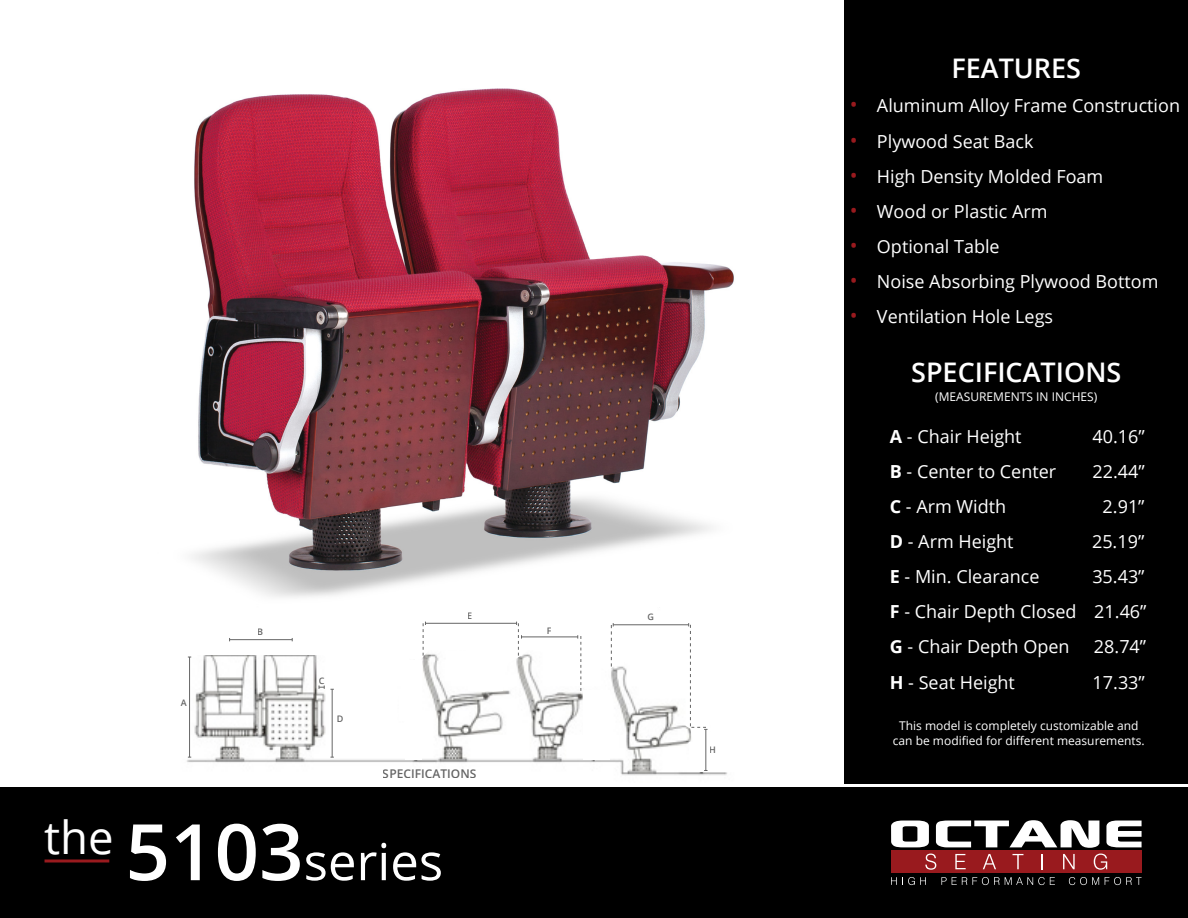
<style>
.page{position:relative;width:1188px;height:918px;background:#fff}
.page>*{position:absolute;margin:0;border:0;box-sizing:border-box;transform-origin:0 0}
.t1{font:51px "Open Sans";color:#fff}
.t2{font:600 27px "Open Sans";color:#fff}
.Bullet{font:18px "Open Sans";color:#fff}
.Bullet-2{font:12px/14.4px "Open Sans";color:#fff;text-align:center}
.t3{font:600 12px "Open Sans";color:#000}
.t4{font:600 9px "Open Sans";color:#000}
.s1{font-weight:600;font-size:78px}
.s2{font-size:21px;color:#991a1e}
.s3{font-weight:700}
</style>
<div class="page">
<img style="left:187px;top:649px;width:540px;height:127px">
<div style="left:173px;top:612px;width:183px;height:42px;background:#fff"></div>
<div style="left:405px;top:660px;width:16px;height:99px;background:#fff"></div>
<div style="left:329px;top:622px;width:23px;height:123px;background:#fff"></div>
<div style="left:468px;top:626px;width:35px;height:65px;background:#fff"></div>
<div style="left:583px;top:690px;width:26px;height:69px;background:#fff"></div>
<div style="left:689px;top:742px;width:49px;height:30px;background:#fff"></div>
<div style="left:399px;top:691px;width:16px;height:30px;background:#fff"></div>
<svg style="left:312px;top:654px;width:17px;height:4px"></svg>
<div style="left:845px;top:0;width:343px;height:784px;background:#000"></div>
<div style="left:0;top:787px;width:1188px;height:131px;background:#000"></div>
<hr style="left:45px;top:860px;width:64px;height:2px;background:#991a1e">
<img style="left:192px;top:88px;width:542px;height:509px">
<hr style="left:230px;top:639px;width:62px;height:1px;background:#000">
<hr style="left:613px;top:624px;width:76px;height:1px;background:#000">
<hr style="left:425px;top:623px;width:92px;height:1px;background:#000">
<hr style="left:522px;top:637px;width:56px;height:1px;background:#000">
<hr style="left:332px;top:689px;width:1px;height:68px;background:#000">
<svg style="left:319px;top:686px;width:15px;height:4px"></svg>
<hr style="left:705px;top:729px;width:1px;height:41px;background:#000">
<hr style="left:189px;top:657px;width:1px;height:100px;background:#000">
<svg style="left:491px;top:622px;width:36px;height:41px"></svg>
<svg style="left:599px;top:623px;width:25px;height:48px"></svg>
<svg style="left:681px;top:623px;width:33px;height:126px"></svg>
<svg style="left:577px;top:635px;width:4px;height:56px"></svg>
<svg style="left:396px;top:622px;width:33px;height:39px"></svg>
<div style="left:891px;top:850px;width:251px;height:23px;background:#991a1e"></div>
<svg style="left:891px;top:877px;width:35px;height:8px"></svg>
<svg style="left:941px;top:877px;width:114px;height:8px"></svg>
<svg style="left:1069px;top:877px;width:30px;height:8px"></svg>
<svg style="left:1105px;top:877px;width:37px;height:8px"></svg>
<svg style="left:891px;top:821px;width:38px;height:26px"></svg>
<svg style="left:936px;top:820px;width:163px;height:28px"></svg>
<svg style="left:1106px;top:821px;width:36px;height:26px"></svg>
<svg style="left:925px;top:854px;width:11px;height:16px"></svg>
<svg style="left:955px;top:854px;width:11px;height:15px"></svg>
<svg style="left:983px;top:854px;width:13px;height:15px"></svg>
<svg style="left:1013px;top:854px;width:10px;height:15px"></svg>
<svg style="left:1042px;top:854px;width:1px;height:15px"></svg>
<svg style="left:1063px;top:854px;width:12px;height:15px"></svg>
<svg style="left:1094px;top:854px;width:13px;height:16px"></svg>
<p class="t4" style="left:181px;top:697px;width:7px">A</p>
<p class="t4" style="left:258px;top:626px;width:7px">B</p>
<p class="t4" style="left:319px;top:675px;width:7px">C</p>
<p class="t4" style="left:337px;top:713px;width:8px">D</p>
<p class="t4" style="left:468px;top:609px;width:7px">E</p>
<p class="t3" style="left:383px;top:765px;width:95px">SPECIFICATIONS</p>
<p class="t1" style="left:44px;top:827px;width:400px"><sup>the</sup> <span class="s1">5103</span>series</p>
<p class="t4" style="left:546px;top:624px;width:6px">F</p>
<p class="t4" style="left:647px;top:611px;width:8px">G</p>
<p class="t4" style="left:710px;top:744px;width:8px">H</p>
<p class="t2" style="left:951px;top:49px;width:131px">FEATURES</p>
<p class="Bullet" style="left:850px;top:94px;width:332px"><span class="s2">•</span> Aluminum Alloy Frame Construction</p>
<p class="Bullet" style="left:850px;top:129px;width:185px"><span class="s2">•</span> Plywood Seat Back</p>
<p class="Bullet" style="left:850px;top:164px;width:255px"><span class="s2">•</span> High Density Molded Foam</p>
<p class="Bullet" style="left:850px;top:199px;width:199px"><span class="s2">•</span> Wood or Plastic Arm</p>
<p class="Bullet" style="left:850px;top:234px;width:151px"><span class="s2">•</span> Optional Table</p>
<p class="Bullet" style="left:850px;top:269px;width:310px"><span class="s2">•</span> Noise Absorbing Plywood Bottom</p>
<p class="Bullet" style="left:850px;top:304px;width:205px"><span class="s2">•</span> Ventilation Hole Legs</p>
<p class="t2" style="left:911px;top:354px;width:212px">SPECIFICATIONS</p>
<p class="Bullet-2" style="left:935px;top:389px;width:164px">(MEASUREMENTS IN INCHES)</p>
<p class="Bullet" style="left:890px;top:424px;width:133px"><span class="s3">A</span> - Chair Height</p>
<p class="Bullet" style="left:1092px;top:424px;width:54px">40.16”</p>
<p class="Bullet" style="left:890px;top:459px;width:168px"><span class="s3">B</span> - Center to Center</p>
<p class="Bullet" style="left:1093px;top:459px;width:54px">22.44”</p>
<p class="Bullet" style="left:890px;top:494px;width:118px"><span class="s3">C</span> - Arm Width</p>
<p class="Bullet" style="left:1103px;top:494px;width:43px">2.91”</p>
<p class="Bullet" style="left:890px;top:529px;width:125px"><span class="s3">D</span> - Arm Height</p>
<p class="Bullet" style="left:1092px;top:529px;width:54px">25.19”</p>
<p class="Bullet" style="left:890px;top:564px;width:151px"><span class="s3">E</span> - Min. Clearance</p>
<p class="Bullet" style="left:1092px;top:564px;width:54px">35.43”</p>
<p class="Bullet" style="left:890px;top:599px;width:258px"><span class="s3">F</span> - Chair Depth Closed 21.46”</p>
<p class="Bullet" style="left:890px;top:635px;width:181px"><span class="s3">G</span> - Chair Depth Open</p>
<p class="Bullet" style="left:1094px;top:635px;width:54px">28.74”</p>
<p class="Bullet" style="left:890px;top:670px;width:127px"><span class="s3">H</span> - Seat Height</p>
<p class="Bullet" style="left:1093px;top:670px;width:54px">17.33”</p>
<p class="Bullet-2" style="left:893px;top:718px;width:253px">This model is completely customizable and can be modified for different measurements.</p>
</div>
